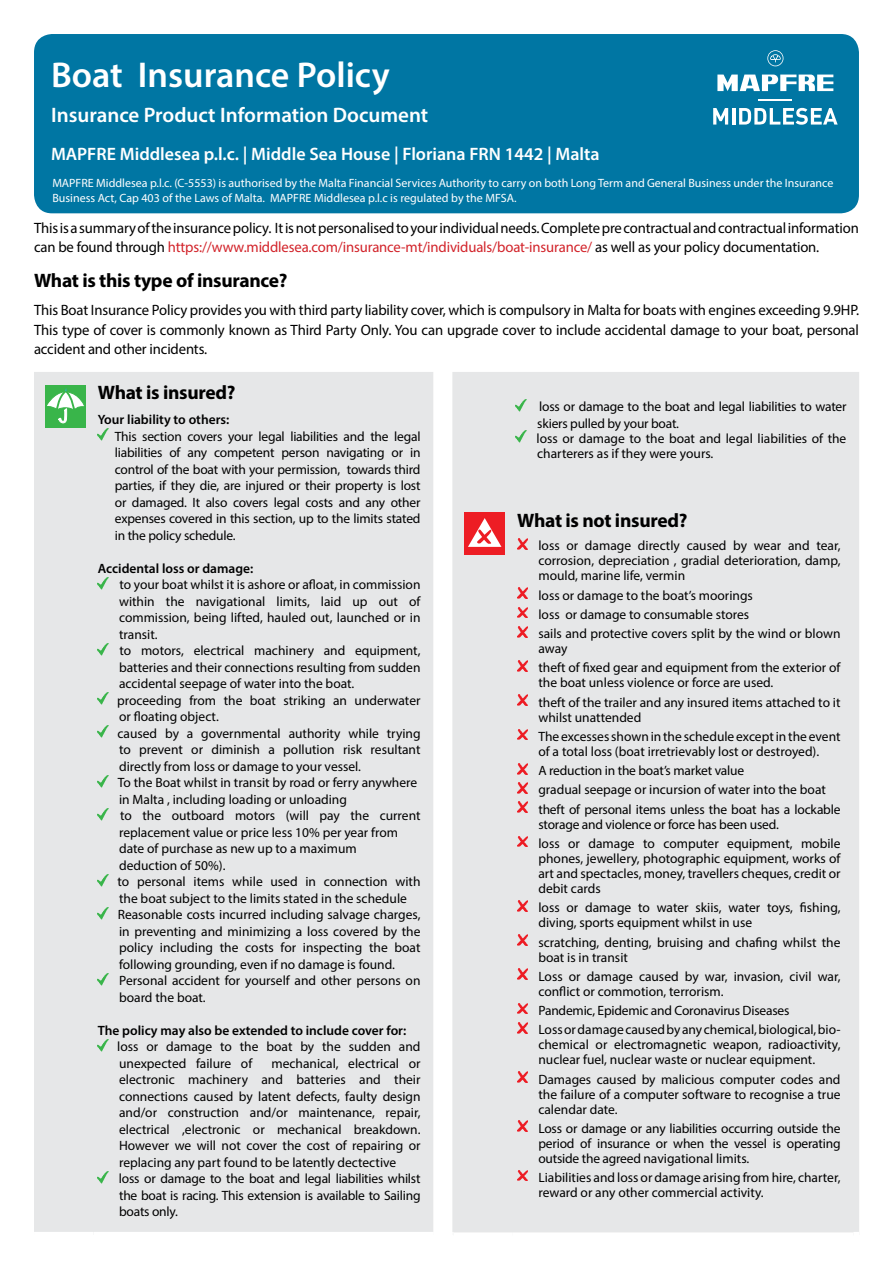
<style>
.page{position:relative;width:893px;height:1263px;background:#fff}
.page>*{position:absolute;margin:0;border:0;box-sizing:border-box;transform-origin:0 0}
.t1{font:600 36px "Myriad Pro";color:#fff}
.t2{font:600 21px "Myriad Pro";color:#fff}
.t3{font:700 19.5px "Myriad Pro";letter-spacing:-.015em;color:#000}
.t4{font:600 18px "Myriad Pro";color:#fff}
.t5{font:15px/19.5px "Myriad Pro";letter-spacing:-.01em;color:#000}
.t6{font:13.5px/16.5px "Myriad Pro";color:#000}
.t7{font:600 13.5px "Myriad Pro";color:#000}
.t8{font:12px/14.4px "Myriad Pro";color:#fff}
.s1{color:#d2232a}
</style>
<div class="page">
<div style="left:34px;top:34px;width:825px;height:179px;background:#0076a3;border-radius:18px"></div>
<svg style="left:767px;top:50px;width:16px;height:16px"></svg>
<svg style="left:717px;top:75px;width:116px;height:16px"></svg>
<hr style="left:759px;top:99px;width:33px;height:1px;background:#fff">
<svg style="left:713px;top:108px;width:15px;height:17px"></svg>
<hr style="left:732px;top:108px;width:3px;height:17px;background:#fff">
<svg style="left:739px;top:108px;width:99px;height:17px"></svg>
<div style="left:34px;top:372px;width:825px;height:860px;background:#e6e7e8"></div>
<div style="left:45px;top:385px;width:41px;height:42px;background:#39b54a"></div>
<svg style="left:47px;top:388px;width:37px;height:35px"></svg>
<svg style="left:98px;top:429px;width:11px;height:12px"></svg>
<svg style="left:98px;top:577px;width:11px;height:12px"></svg>
<svg style="left:98px;top:643px;width:11px;height:12px"></svg>
<svg style="left:98px;top:693px;width:11px;height:12px"></svg>
<svg style="left:98px;top:726px;width:11px;height:12px"></svg>
<svg style="left:98px;top:775px;width:11px;height:12px"></svg>
<svg style="left:98px;top:808px;width:11px;height:12px"></svg>
<svg style="left:98px;top:874px;width:11px;height:12px"></svg>
<svg style="left:98px;top:907px;width:11px;height:12px"></svg>
<svg style="left:98px;top:973px;width:11px;height:12px"></svg>
<svg style="left:98px;top:1039px;width:11px;height:12px"></svg>
<svg style="left:98px;top:1171px;width:11px;height:12px"></svg>
<svg style="left:516px;top:399px;width:11px;height:12px"></svg>
<svg style="left:516px;top:431px;width:11px;height:12px"></svg>
<div style="left:454px;top:499px;width:399px;height:733px;background:#e6e7e8"></div>
<div style="left:464px;top:512px;width:41px;height:43px;background:#ed1d24"></div>
<svg style="left:468px;top:518px;width:33px;height:29px"></svg>
<svg style="left:517px;top:538px;width:11px;height:11px"></svg>
<svg style="left:517px;top:588px;width:11px;height:11px"></svg>
<svg style="left:517px;top:607px;width:11px;height:11px"></svg>
<svg style="left:517px;top:626px;width:11px;height:11px"></svg>
<svg style="left:517px;top:660px;width:11px;height:11px"></svg>
<svg style="left:517px;top:695px;width:11px;height:11px"></svg>
<svg style="left:517px;top:729px;width:11px;height:11px"></svg>
<svg style="left:517px;top:763px;width:11px;height:11px"></svg>
<svg style="left:517px;top:782px;width:11px;height:11px"></svg>
<svg style="left:517px;top:802px;width:11px;height:11px"></svg>
<svg style="left:517px;top:836px;width:11px;height:11px"></svg>
<svg style="left:517px;top:900px;width:11px;height:11px"></svg>
<svg style="left:517px;top:934px;width:11px;height:11px"></svg>
<svg style="left:517px;top:969px;width:11px;height:11px"></svg>
<svg style="left:517px;top:1003px;width:11px;height:11px"></svg>
<svg style="left:517px;top:1022px;width:11px;height:11px"></svg>
<svg style="left:517px;top:1071px;width:11px;height:11px"></svg>
<svg style="left:517px;top:1121px;width:11px;height:11px"></svg>
<svg style="left:517px;top:1170px;width:11px;height:11px"></svg>
<h1 class="t1" style="left:51px;top:52px;width:340px">Boat Insurance Policy</h1>
<h2 class="t2" style="left:51px;top:102px;width:379px">Insurance Product Information Document</h2>
<h3 class="t4" style="left:51px;top:143px;width:550px">MAPFRE Middlesea p.l.c. | Middle Sea House | Floriana FRN 1442 | Malta</h3>
<p class="t8" style="left:52px;top:176px;width:783px">MAPFRE Middlesea p.l.c. (C-5553) is authorised by the Malta Financial Services Authority to carry on both Long Term and General Business under the Insurance<br>Business Act, Cap 403 of the Laws of Malta. MAPFRE Middlesea p.l.c is regulated by the MFSA.</p>
<p class="t5" style="left:34px;top:218px;width:826px">This is a summary of the insurance policy. It is not personalised to your individual needs. Complete pre contractual and contractual information can be found through <span class="s1">https://www.middlesea.com/insurance-mt/individuals/boat-insurance/</span> as well as your policy documentation.</p>
<h3 class="t3" style="left:34px;top:268px;width:255px">What is this type of insurance?</h3>
<p class="t5" style="left:34px;top:300px;width:826px;text-align:justify">This Boat Insurance Policy provides you with third party liability cover, which is compulsory in Malta for boats with engines exceeding 9.9HP.<br>This type of cover is commonly known as Third Party Only. You can upgrade cover to include accidental damage to your boat, personal accident and other incidents.</p>
<h3 class="t3" style="left:98px;top:380px;width:139px">What is insured?</h3>
<p class="t7" style="left:98px;top:411px;width:133px">Your liability to others:</p>
<p class="t6" style="left:115px;top:428px;width:307px;text-align:justify">This section covers your legal liabilities and the legal liabilities of any competent person navigating or in control of the boat with your permission, towards third parties, if they die, are injured or their property is lost or damaged. It also covers legal costs and any other expenses covered in this section, up to the limits stated in the policy schedule.</p>
<p class="t7" style="left:98px;top:560px;width:157px">Accidental loss or damage:</p>
<p class="t6" style="left:117px;top:576px;width:305px">to your boat whilst it is ashore or afloat, in commission within the navigational limits, laid up out of commission, being lifted, hauled out, launched or in transit.<br>to motors, electrical machinery and equipment, batteries and their connections resulting from sudden accidental seepage of water into the boat. proceeding from the boat striking an underwater or floating object.<br>caused by a governmental authority while trying to prevent or diminish a pollution risk resultant directly from loss or damage to your vessel.<br>To the Boat whilst in transit by road or ferry anywhere in Malta , including loading or unloading<br>to the outboard motors (will pay the current replacement value or price less 10% per year from date of purchase as new up to a maximum<br>deduction of 50%).<br>to personal items while used in connection with the boat subject to the limits stated in the schedule Reasonable costs incurred including salvage charges, in preventing and minimizing a loss covered by the policy including the costs for inspecting the boat following grounding, even if no damage is found.<br>Personal accident for yourself and other persons on board the boat.</p>
<p class="t7" style="left:98px;top:1022px;width:310px">The policy may also be extended to include cover for:</p>
<p class="t6" style="left:117px;top:1038px;width:305px">loss or damage to the boat by the sudden and unexpected failure of</p>
<p class="t6" style="left:119px;top:1055px;width:303px;text-indent:153px">mechanical, electrical or electronic machinery and batteries and their connections caused by latent defects, faulty design and/or construction and/or maintenance, repair, electrical ,electronic or mechanical breakdown.<br>However we will not cover the cost of repairing or replacing any part found to be latently dectective<br>loss or damage to the boat and legal liabilities whilst the boat is racing. This extension is available to Sailing boats only.</p>
<p class="t6" style="left:537px;top:398px;width:311px">loss or damage to the boat and legal liabilities to water skiers pulled by your boat.</p>
<p class="t6" style="left:536px;top:431px;width:311px;line-height:15px">loss or damage to the boat and legal liabilities of the charterers as if they were yours.</p>
<h3 class="t3" style="left:517px;top:508px;width:172px">What is not insured?</h3>
<p class="t6" style="left:538px;top:538px;width:304px;line-height:15px;text-align:justify">loss or damage directly caused by wear and tear, corrosion, depreciation , gradial deterioration, damp, mould, marine life, vermin</p>
<p class="t6" style="left:538px;top:585px;width:304px;line-height:19.2px">loss or damage to the boat’s moorings<br>loss or damage to consumable stores<br>sails and protective covers split by the wind or blown</p>
<p class="t6" style="left:538px;top:639px;width:304px;line-height:19.2px">away<br>theft of fixed gear and equipment from the exterior of</p>
<p class="t6" style="left:538px;top:673px;width:304px;line-height:19.2px">the boat unless violence or force are used.<br>theft of the trailer and any insured items attached to it</p>
<p class="t6" style="left:538px;top:707px;width:304px;line-height:19.2px">whilst unattended<br>The excesses shown in the schedule except in the event</p>
<p class="t6" style="left:538px;top:742px;width:304px;line-height:19.2px">of a total loss (boat irretrievably lost or destroyed).<br>A reduction in the boat’s market value<br>gradual seepage or incursion of water into the boat theft of personal items unless the boat has a lockable</p>
<p class="t6" style="left:538px;top:814px;width:304px;line-height:19.2px">storage and violence or force has been used.<br>loss or damage to computer equipment, mobile</p>
<p class="t6" style="left:538px;top:851px;width:304px;line-height:15px;text-align:justify">phones, jewellery, photographic equipment, works of art and spectacles, money, travellers cheques, credit or debit cards</p>
<p class="t6" style="left:538px;top:900px;width:304px;line-height:15px">loss or damage to water skiis, water toys, fishing, diving, sports equipment whilst in use</p>
<p class="t6" style="left:538px;top:934px;width:304px;line-height:15px">scratching, denting, bruising and chafing whilst the boat is in transit</p>
<p class="t6" style="left:538px;top:968px;width:304px;line-height:15px">Loss or damage caused by war, invasion, civil war, conflict or commotion, terrorism.</p>
<p class="t6" style="left:538px;top:1001px;width:304px;line-height:19.2px">Pandemic, Epidemic and Coronavirus Diseases<br>Loss or damage caused by any chemical, biological, bio-</p>
<p class="t6" style="left:538px;top:1037px;width:304px;line-height:15px">chemical or electromagnetic weapon, radioactivity, nuclear fuel, nuclear waste or nuclear equipment.</p>
<p class="t6" style="left:538px;top:1071px;width:304px;line-height:15px;text-align:justify">Damages caused by malicious computer codes and the failure of a computer software to recognise a true calendar date.</p>
<p class="t6" style="left:538px;top:1120px;width:304px;line-height:15px;text-align:justify">Loss or damage or any liabilities occurring outside the period of insurance or when the vessel is operating outside the agreed navigational limits.</p>
<p class="t6" style="left:538px;top:1170px;width:304px;line-height:15px">Liabilities and loss or damage arising from hire, charter, reward or any other commercial activity.</p>
</div>
